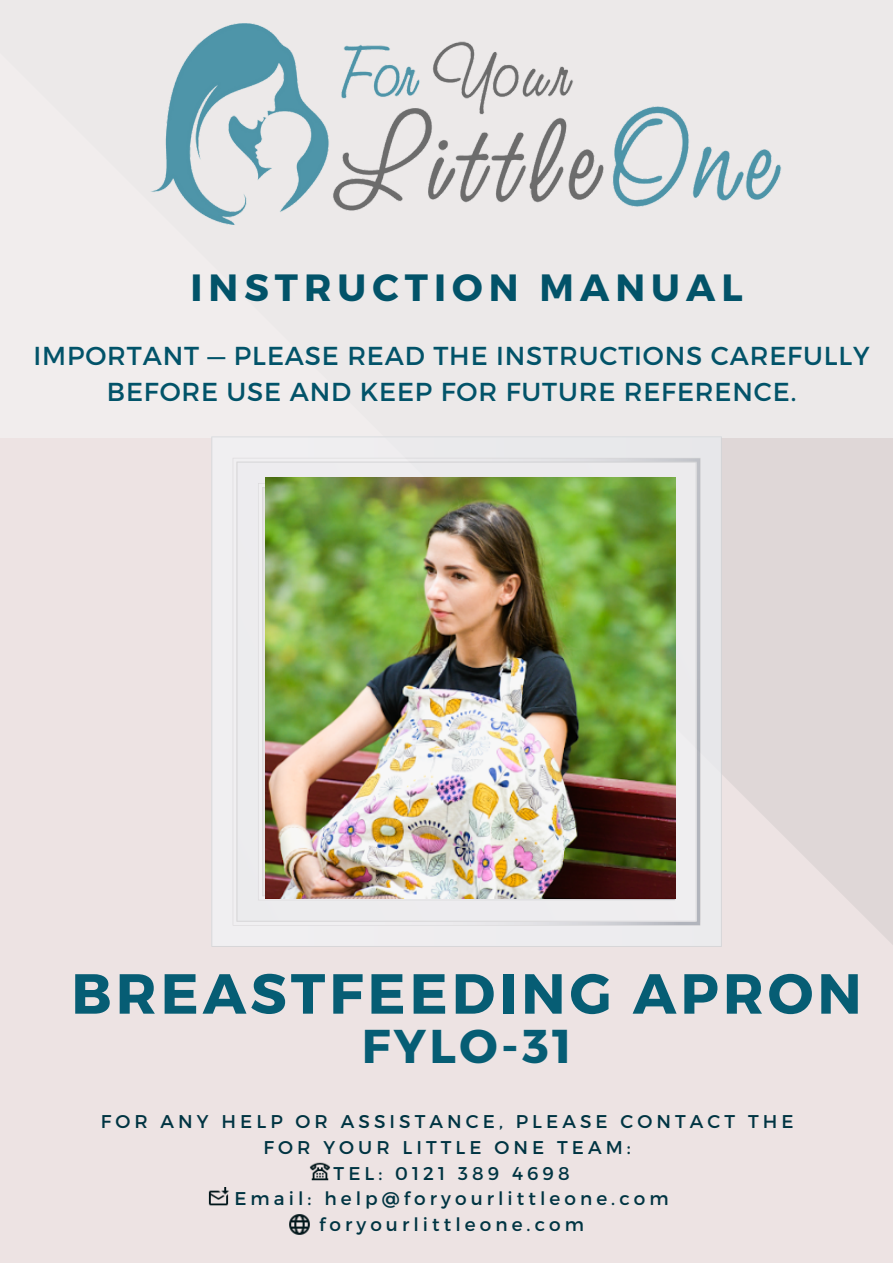
<style>
.page{position:relative;width:893px;height:1264px;background:#fff}
.page>*{position:absolute;margin:0;border:0;box-sizing:border-box;transform-origin:0 0}
.t1{font:700 56.4px "Montserrat";letter-spacing:.075em;color:#065d74}
.t2{font:700 47.4px "Montserrat";letter-spacing:.075em;color:#065d74}
.t3{font:700 37.95px "Montserrat";letter-spacing:.16em;color:#025369}
.t4{font:25.95px/36px "Montserrat";letter-spacing:.035em;color:#025369;text-align:center}
.t5{font:18.45px/25.8px "Montserrat";letter-spacing:.22em;color:#003442;text-align:center}
</style>
<div class="page">
<div style="left:0;top:0;width:892px;height:1262px;background:#ede3e3"></div>
<svg style="left:721px;top:437px;width:171px;height:510px;fill:#dfd7d7"></svg>
<div style="left:0;top:0;width:892px;height:437px;background:#ece9e9"></div>
<img style="left:151px;top:23px;width:631px;height:202px">
<img style="left:309px;top:1162px;width:22px;height:19px">
<img style="left:208px;top:1187px;width:21px;height:19px">
<img style="left:289px;top:1214px;width:21px;height:21px">
<div style="left:211px;top:436px;width:510px;height:511px;background:#ececee"></div>
<svg style="left:233px;top:458px;width:467px;height:467px"></svg>
<svg style="left:236px;top:461px;width:460px;height:460px;fill:#ececee"></svg>
<svg style="left:258px;top:483px;width:417px;height:417px"></svg>
<img style="left:265px;top:478px;width:410px;height:420px">
<h3 class="t3" style="left:190px;top:263px;width:553px">INSTRUCTION MANUAL</h3>
<h3 class="t4" style="left:33px;top:336px;width:837px">IMPORTANT — PLEASE READ THE INSTRUCTIONS CAREFULLY<br>BEFORE USE AND KEEP FOR FUTURE REFERENCE.</h3>
<h1 class="t1" style="left:71px;top:956px;width:791px">BREASTFEEDING APRON</h1>
<h2 class="t2" style="left:362px;top:1015px;width:211px">FYLO-31</h2>
<p class="t5" style="left:101px;top:1107px;width:694px">FOR ANY HELP OR ASSISTANCE, PLEASE CONTACT THE<br>FOR YOUR LITTLE ONE TEAM:<br>TEL: 0121 389 4698<br>Email: help@foryourlittleone.com foryourlittleone.com</p>
</div>
